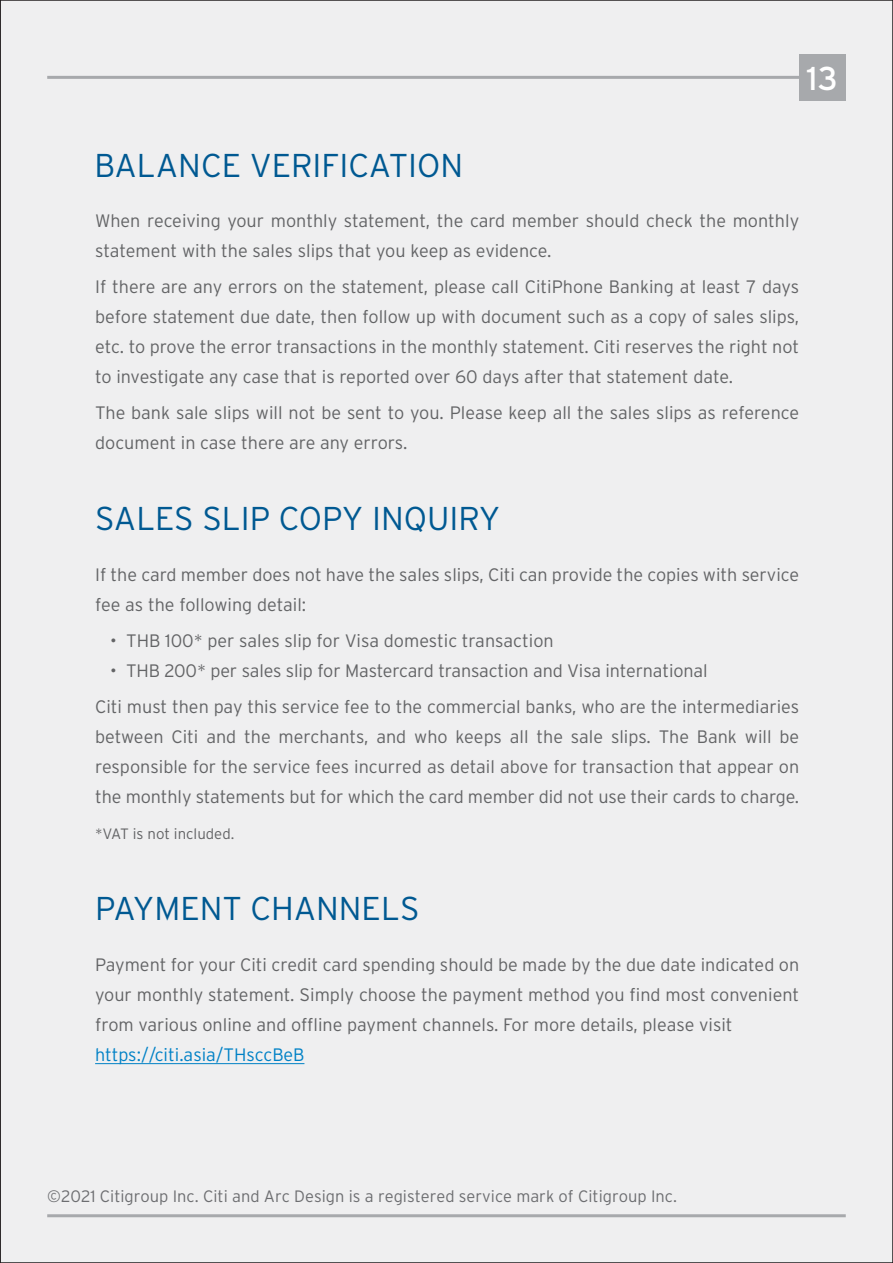
<style>
.page{position:relative;width:893px;height:1263px;background:#efeff0}
.page>*{position:absolute;margin:0;border:0;box-sizing:border-box;transform-origin:0 0}
.t1{font:300 33px "Interstate";color:#005992}
.t2{font:33px "Interstate";color:#fff}
.t3{font:300 18px/30px "Interstate";color:#636466}
.t4{font:300 18px "Interstate";color:#0081c6}
.t5{font:300 16.5px "Interstate";color:#6d6e71}
.t6{font:300 15px "Interstate";color:#636466}
</style>
<div class="page">
<hr style="left:47px;top:1214px;width:799px;height:3px;background:#a7a9ac">
<hr style="left:47px;top:76px;width:799px;height:3px;background:#a7a9ac">
<div style="left:799px;top:54px;width:47px;height:47px;background:#a7a9ac"></div>
<hr style="left:95px;top:1063px;width:209px;height:1px;background:#0081c6">
<svg style="left:0;top:0;width:1px;height:1263px"></svg>
<h1 class="t2" style="left:807px;top:60px;width:33px">13</h1>
<h1 class="t1" style="left:95px;top:147px;width:370px">BALANCE VERIFICATION</h1>
<p class="t3" style="left:95px;top:206px;width:706px">When receiving your monthly statement, the card member should check the monthly statement with the sales slips that you keep as evidence.</p>
<p class="t3" style="left:95px;top:272px;width:706px;text-align:justify">If there are any errors on the statement, please call CitiPhone Banking at least 7 days before statement due date, then follow up with document such as a copy of sales slips, etc. to prove the error transactions in the monthly statement. Citi reserves the right not to investigate any case that is reported over 60 days after that statement date.</p>
<p class="t3" style="left:95px;top:398px;width:706px">The bank sale slips will not be sent to you. Please keep all the sales slips as reference document in case there are any errors.</p>
<h1 class="t1" style="left:95px;top:500px;width:407px">SALES SLIP COPY INQUIRY</h1>
<p class="t3" style="left:95px;top:560px;width:706px">If the card member does not have the sales slips, Citi can provide the copies with service fee as the following detail:</p>
<p class="t3" style="left:110px;top:626px;width:445px">• THB 100* per sales slip for Visa domestic transaction</p>
<p class="t3" style="left:95px;top:653px;width:706px;line-height:36px;text-indent:15px">• THB 200* per sales slip for Mastercard transaction and Visa international<br>Citi must then pay this service fee to the commercial banks, who are the intermediaries</p>
<p class="t3" style="left:95px;top:722px;width:706px;text-align:justify">between Citi and the merchants, and who keeps all the sale slips. The Bank will be responsible for the service fees incurred as detail above for transaction that appear on the monthly statements but for which the card member did not use their cards to charge.</p>
<p class="t6" style="left:95px;top:825px;width:141px">*VAT is not included.</p>
<h1 class="t1" style="left:95px;top:890px;width:326px">PAYMENT CHANNELS</h1>
<p class="t3" style="left:95px;top:950px;width:706px;text-align:justify">Payment for your Citi credit card spending should be made by the due date indicated on your monthly statement. Simply choose the payment method you find most convenient from various online and offline payment channels. For more details, please visit</p>
<p class="t4" style="left:95px;top:1045px;width:211px">https://citi.asia/THsccBeB</p>
<p class="t5" style="left:47px;top:1186px;width:631px">©2021 Citigroup Inc. Citi and Arc Design is a registered service mark of Citigroup Inc.</p>
</div>
